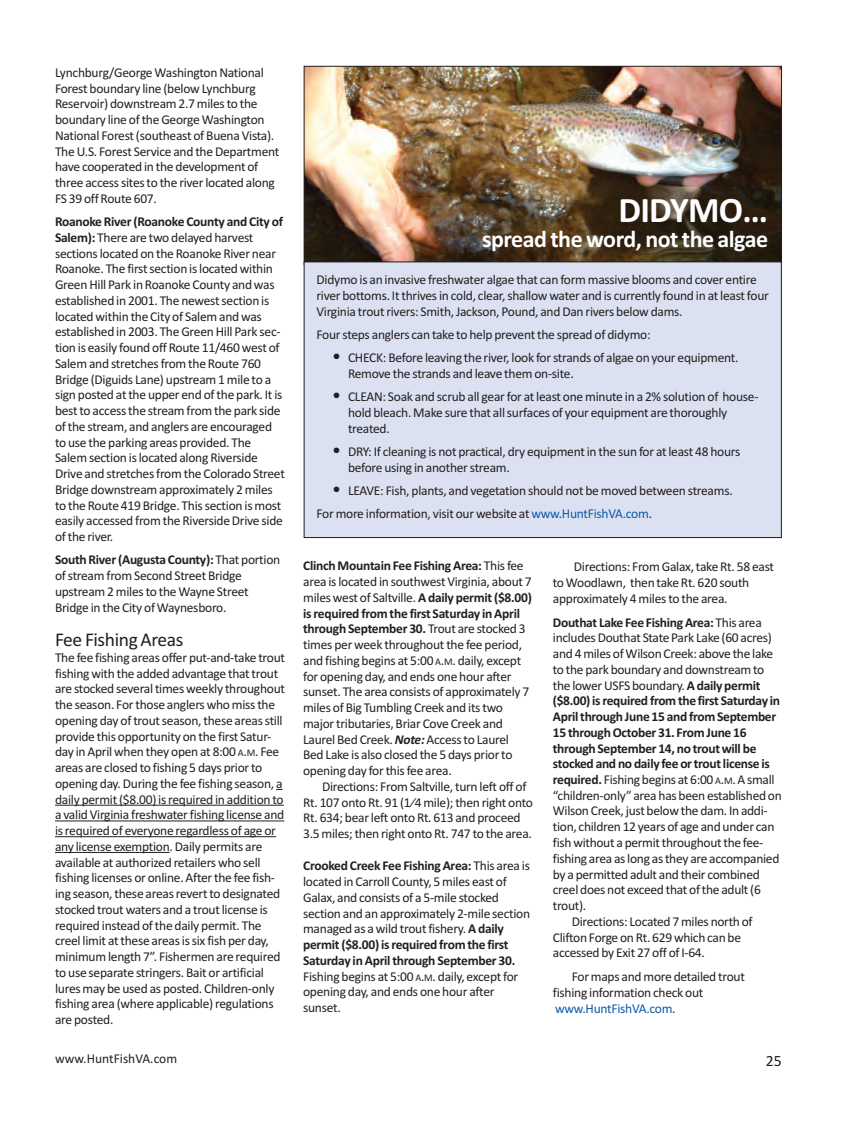
<style>
.page{position:relative;width:864px;height:1134px;background:#fff}
.page>*{position:absolute;margin:0;border:0;box-sizing:border-box;transform-origin:0 0}
.t1{font:700 36px "Calibri";letter-spacing:-.02em;color:#fff}
.t2{font:700 24px "Calibri";letter-spacing:-.02em;color:#fff}
.t3{font:19.5px "Calibri";letter-spacing:-.02em;color:#231f20}
.t4{font:15.75px "Calibri";color:#231f20}
.t5{font:13.5px/15.8px "Calibri";letter-spacing:-.02em;color:#231f20}
.t6{font:700 13.5px "Calibri";letter-spacing:-.025em;color:#231f20}
.t7{font:13.5px "Calibri";color:#231f20}
.s1{font-weight:700}
.s2{font-size:10.2px}
.s3{font-size:18px}
.s4{color:#0a5aaa}
.s5{font-weight:700;font-style:italic}
.s6{font-weight:400}
</style>
<div class="page">
<img style="left:306px;top:68px;width:474px;height:194px">
<hr style="left:55px;top:805px;width:229px;height:1px;background:#231f20">
<hr style="left:55px;top:821px;width:229px;height:1px;background:#231f20">
<hr style="left:55px;top:836px;width:221px;height:1px;background:#231f20">
<hr style="left:55px;top:852px;width:115px;height:1px;background:#231f20">
<div style="left:304px;top:262px;width:477px;height:276px;background:#dce1f1"></div>
<div style="left:304px;top:262px;width:478px;height:276px;border:1px solid #231f20"></div>
<p class="t5" style="left:55px;top:64px;width:226px">Lynchburg/George Washington National Forest boundary line (below Lynchburg Reservoir) downstream 2.7 miles to the boundary line of the George Washington National Forest (southeast of Buena Vista).<br>The U.S. Forest Service and the Department have cooperated in the development of three access sites to the river located along FS 39 off Route 607.</p>
<p class="t5" style="left:55px;top:214px;width:231px"><span class="s1">Roanoke River (Roanoke County and City of Salem):</span> There are two delayed harvest sections located on the Roanoke River near Roanoke. The first section is located within Green Hill Park in Roanoke County and was established in 2001. The newest section is located within the City of Salem and was established in 2003. The Green Hill Park sec&shy;tion is easily found off Route 11/460 west of Salem and stretches from the Route 760<br>Bridge (Diguids Lane) upstream 1 mile to a sign posted at the upper end of the park. It is best to access the stream from the park side of the stream, and anglers are encouraged to use the parking areas provided. The Salem section is located along Riverside Drive and stretches from the Colorado Street Bridge downstream approximately 2 miles to the Route 419 Bridge. This section is most easily accessed from the Riverside Drive side of the river.</p>
<p class="t5" style="left:55px;top:552px;width:227px"><span class="s1">South River (Augusta County):</span> That portion of stream from Second Street Bridge upstream 2 miles to the Wayne Street Bridge in the City of Waynesboro.</p>
<h3 class="t3" style="left:55px;top:628px;width:130px">Fee Fishing Areas</h3>
<p class="t5" style="left:55px;top:649px;width:232px">The fee fishing areas offer put-and-take trout fishing with the added advantage that trout are stocked several times weekly throughout the season. For those anglers who miss the opening day of trout season, these areas still provide this opportunity on the first Satur&shy;day in April when they open at 8:00 <span class="s2">A</span>.<span class="s2">M</span>. Fee areas are closed to fishing 5 days prior to opening day. During the fee fishing season, a daily permit ($8.00) is required in addition to a valid Virginia freshwater fishing license and is required of everyone regardless of age or any license exemption. Daily permits are available at authorized retailers who sell fishing licenses or online. After the fee fish&shy;ing season, these areas revert to designated stocked trout waters and a trout license is required instead of the daily permit. The creel limit at these areas is six fish per day, minimum length 7”. Fishermen are required to use separate stringers. Bait or artificial lures may be used as posted. Children-only fishing area (where applicable) regulations are posted.</p>
<h1 class="t1" style="left:618px;top:188px;width:151px">DIDYMO…</h1>
<h2 class="t2" style="left:482px;top:225px;width:288px">spread the word, not the algae</h2>
<p class="t5" style="left:316px;top:272px;width:454px">Didymo is an invasive freshwater algae that can form massive blooms and cover entire river bottoms. It thrives in cold, clear, shallow water and is currently found in at least four<br>Virginia trout rivers: Smith, Jackson, Pound, and Dan rivers below dams.</p>
<p class="t5" style="left:316px;top:327px;width:336px">Four steps anglers can take to help prevent the spread of didymo:</p>
<p class="t5" style="left:348px;top:350px;width:392px;text-indent:-16px"><span class="s3">•</span> CHECK: Before leaving the river, look for strands of algae on your equipment.<br>Remove the strands and leave them on-site.</p>
<p class="t5" style="left:348px;top:389px;width:412px;text-indent:-16px"><span class="s3">•</span> CLEAN: Soak and scrub all gear for at least one minute in a 2% solution of house&shy;hold bleach. Make sure that all surfaces of your equipment are thoroughly treated.</p>
<p class="t5" style="left:348px;top:444px;width:394px;text-indent:-16px"><span class="s3">•</span> DRY: If cleaning is not practical, dry equipment in the sun for at least 48 hours before using in another stream.</p>
<p class="t5" style="left:317px;top:479px;width:418px;line-height:23.2px;text-indent:16px"><span class="s3">•</span> LEAVE: Fish, plants, and vegetation should not be moved between streams.<br>For more information, visit our website at <span class="s4">www.HuntFishVA.com</span>.</p>
<p class="t5" style="left:303px;top:558px;width:230px"><span class="s1">Clinch Mountain Fee Fishing Area:</span> This fee area is located in southwest Virginia, about 7 miles west of Saltville. <span class="s1">A daily permit ($8.00) is required from the first Saturday in April through September 30.</span> Trout are stocked 3 times per week throughout the fee period, and fishing begins at 5:00 <span class="s2">A</span>.<span class="s2">M</span>. daily, except for opening day, and ends one hour after sunset. The area consists of approximately 7 miles of Big Tumbling Creek and its two major tributaries, Briar Cove Creek and Laurel Bed Creek. <span class="s5">Note:</span> Access to Laurel Bed Lake is also closed the 5 days prior to opening day for this fee area.</p>
<p class="t5" style="left:303px;top:778px;width:231px;text-indent:19px">Directions: From Saltville, turn left off of Rt. 107 onto Rt. 91 (1⁄4 mile); then right onto Rt. 634; bear left onto Rt. 613 and proceed 3.5 miles; then right onto Rt. 747 to the area.</p>
<p class="t5" style="left:303px;top:858px;width:229px"><span class="s1">Crooked Creek Fee Fishing Area:</span> This area is located in Carroll County, 5 miles east of Galax, and consists of a 5-mile stocked section and an approximately 2-mile section managed as a wild trout fishery. <span class="s1">A daily permit ($8.00) is required from the first Saturday in April through September 30.<br></span>Fishing begins at 5:00 <span class="s2">A</span>.<span class="s2">M</span>. daily, except for opening day, and ends one hour after sunset.</p>
<p class="t5" style="left:553px;top:558px;width:223px;text-indent:21px">Directions: From Galax, take Rt. 58 east to Woodlawn, then take Rt. 620 south approximately 4 miles to the area.</p>
<p class="t6" style="left:553px;top:614px;width:210px">Douthat Lake Fee Fishing Area: <span class="s6">This area</span></p>
<p class="t5" style="left:553px;top:630px;width:220px">includes Douthat State Park Lake (60 acres)</p>
<p class="t5" style="left:553px;top:645px;width:222px">and 4 miles of Wilson Creek: above the lake</p>
<p class="t5" style="left:553px;top:661px;width:213px">to the park boundary and downstream to</p>
<p class="t5" style="left:553px;top:677px;width:209px">the lower USFS boundary. <span class="s1">A daily permit</span></p>
<p class="t6" style="left:553px;top:693px;width:229px">($8.00) is required from the first Saturday in</p>
<p class="t6" style="left:553px;top:708px;width:225px">April through June 15 and from September</p>
<p class="t6" style="left:553px;top:724px;width:195px">15 through October 31. From June 16</p>
<p class="t6" style="left:553px;top:740px;width:205px">through September 14, no trout will be</p>
<p class="t6" style="left:553px;top:756px;width:219px">stocked and no daily fee or trout license is</p>
<p class="t5" style="left:553px;top:772px;width:223px"><span class="s1">required.</span> Fishing begins at 6:00 <span class="s2">A</span>.<span class="s2">M</span>. A small</p>
<p class="t5" style="left:553px;top:787px;width:231px">“children-only” area has been established on</p>
<p class="t5" style="left:553px;top:803px;width:216px">Wilson Creek, just below the dam. In addi-</p>
<p class="t5" style="left:553px;top:819px;width:223px">tion, children 12 years of age and under can</p>
<p class="t5" style="left:553px;top:834px;width:212px">fish without a permit throughout the fee-</p>
<p class="t5" style="left:553px;top:850px;width:228px">fishing area as long as they are accompanied</p>
<p class="t5" style="left:553px;top:866px;width:209px">by a permitted adult and their combined</p>
<p class="t5" style="left:553px;top:882px;width:210px">creel does not exceed that of the adult (6</p>
<p class="t5" style="left:553px;top:897px;width:35px">trout).</p>
<p class="t5" style="left:572px;top:913px;width:182px">Directions: Located 7 miles north of</p>
<p class="t5" style="left:553px;top:929px;width:190px">Clifton Forge on Rt. 629 which can be</p>
<p class="t5" style="left:553px;top:945px;width:153px">accessed by Exit 27 off of I-64.</p>
<p class="t5" style="left:553px;top:969px;width:194px;text-indent:19px">For maps and more detailed trout fishing information check out <span class="s4">www.HuntFishVA.com</span>.</p>
<p class="t7" style="left:55px;top:1051px;width:124px">www.HuntFishVA.com</p>
<p class="t4" style="left:766px;top:1051px;width:17px">25</p>
</div>
